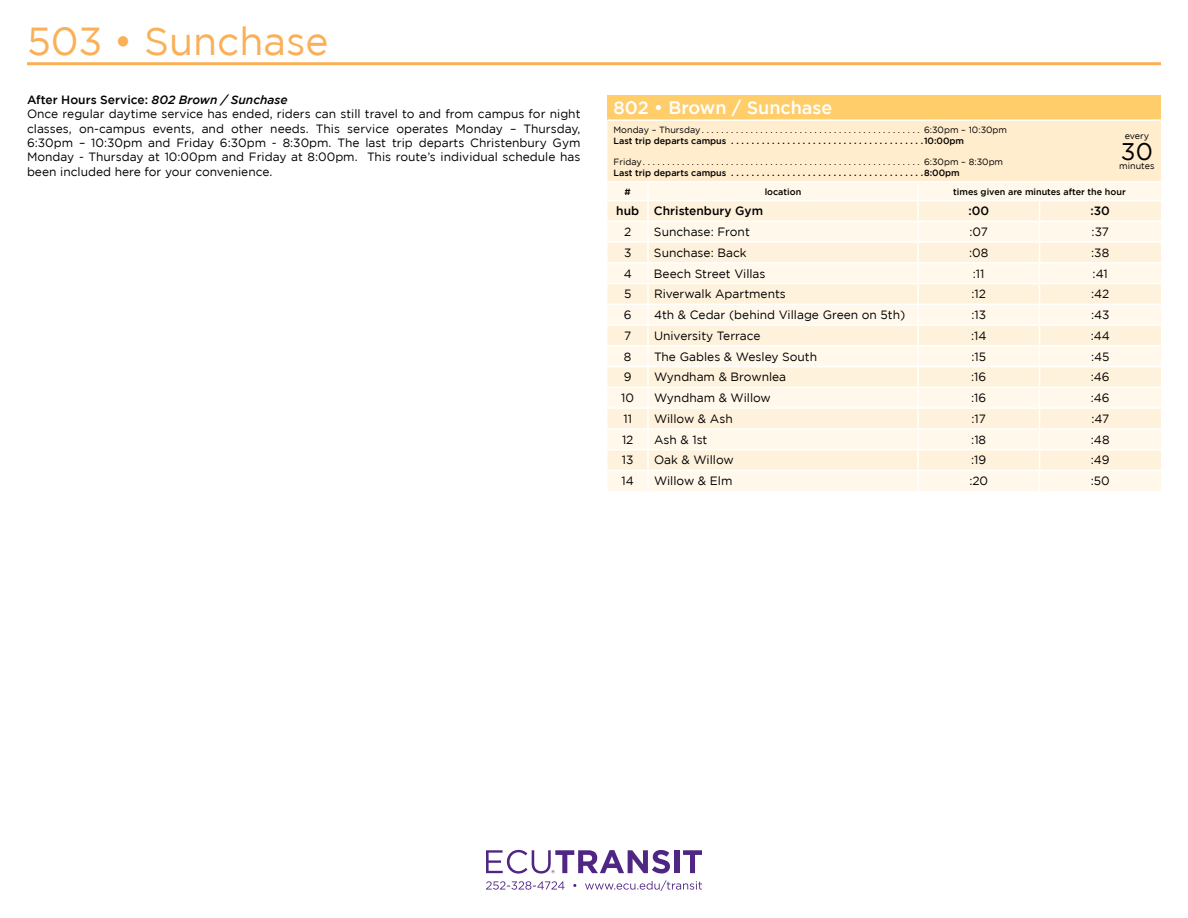
<style>
.page{position:relative;width:1188px;height:918px;background:#fff}
.page>*{position:absolute;margin:0;border:0;box-sizing:border-box;transform-origin:0 0}
.t1{font:39px "Gotham";color:#fbb057}
.t2{font:24px "Gotham";color:#000}
.t3{font:500 18px "Gotham";color:#fff}
.t4{font:12px/14.4px "Gotham";color:#000}
.t5{font:500 12px "Gotham";color:#000}
.t6{font:500 9px "Gotham";color:#000}
.t7{font:9px "Gotham";color:#000}
.s1{font-weight:500}
.s2{font-weight:500;font-style:italic}
</style>
<div class="page">
<div style="left:675px;top:850px;width:5px;height:23px;background:#4f2683"></div>
<svg style="left:683px;top:850px;width:19px;height:23px"></svg>
<svg style="left:486px;top:850px;width:184px;height:24px"></svg>
<svg style="left:486px;top:880px;width:216px;height:11px"></svg>
<div style="left:608px;top:95px;width:553px;height:25px;background:#ffce6b"></div>
<hr style="left:608px;top:119px;width:40px;height:2px;background:#fff">
<hr style="left:648px;top:119px;width:270px;height:2px;background:#fff">
<hr style="left:918px;top:119px;width:122px;height:2px;background:#fff">
<hr style="left:1040px;top:119px;width:40px;height:2px;background:#fff">
<hr style="left:1080px;top:119px;width:81px;height:2px;background:#fff">
<svg style="left:608px;top:120px;width:553px;height:371px"></svg>
<hr style="left:27px;top:62px;width:1134px;height:3px;background:#fbb057">
<h1 class="t1" style="left:27px;top:20px;width:303px">503 • Sunchase</h1>
<p class="t4" style="left:27px;top:92px;width:555px"><span class="s1">After Hours Service:</span> <span class="s2">802 Brown / Sunchase<br></span>Once regular daytime service has ended, riders can still travel to and from campus for night classes, on-campus events, and other needs. This service operates Monday – Thursday, 6:30pm – 10:30pm and Friday 6:30pm - 8:30pm. The last trip departs Christenbury Gym Monday - Thursday at 10:00pm and Friday at 8:00pm. This route’s individual schedule has been included here for your convenience.</p>
<h3 class="t3" style="left:614px;top:98px;width:220px">802 • Brown / Sunchase</h3>
<p class="t7" style="left:614px;top:125px;width:91px">Monday – Thursday..............................................</p>
<p class="t7" style="left:924px;top:125px;width:85px">6:30pm – 10:30pm</p>
<p class="t6" style="left:614px;top:135px;width:352px">Last trip departs campus . . . . . . . . . . . . . . . . . . . . . . . . . . . . . . . . . . . . . 10:00pm</p>
<p class="t7" style="left:614px;top:157px;width:32px">Friday..........................................................</p>
<p class="t7" style="left:924px;top:157px;width:81px">6:30pm – 8:30pm</p>
<p class="t6" style="left:614px;top:168px;width:348px">Last trip departs campus . . . . . . . . . . . . . . . . . . . . . . . . . . . . . . . . . . . . . 8:00pm</p>
<p class="t7" style="left:1125px;top:131px;width:26px">every</p>
<h2 class="t2" style="left:1121px;top:139px;width:33px">30</h2>
<p class="t7" style="left:1119px;top:161px;width:37px">minutes</p>
<p class="t6" style="left:625px;top:186px;width:8px">#</p>
<p class="t6" style="left:765px;top:186px;width:38px">location</p>
<p class="t6" style="left:953px;top:186px;width:174px">times given are minutes after the hour</p>
<p class="t5" style="left:616px;top:204px;width:148px">hub Christenbury Gym</p>
<p class="t5" style="left:968px;top:204px;width:22px">:00</p>
<p class="t5" style="left:1091px;top:204px;width:21px">:30</p>
<p class="t4" style="left:624px;top:224px;width:9px">2</p>
<p class="t4" style="left:654px;top:224px;width:97px">Sunchase: Front</p>
<p class="t4" style="left:970px;top:224px;width:20px">:07</p>
<p class="t4" style="left:1092px;top:224px;width:19px">:37</p>
<p class="t4" style="left:624px;top:245px;width:9px">3</p>
<p class="t4" style="left:654px;top:245px;width:94px">Sunchase: Back</p>
<p class="t4" style="left:969px;top:245px;width:21px">:08</p>
<p class="t4" style="left:1091px;top:245px;width:19px">:38</p>
<p class="t4" style="left:624px;top:266px;width:10px">4</p>
<p class="t4" style="left:654px;top:266px;width:113px">Beech Street Villas</p>
<p class="t4" style="left:973px;top:266px;width:13px">:11</p>
<p class="t4" style="left:1093px;top:266px;width:17px">:41</p>
<p class="t4" style="left:624px;top:287px;width:9px">5</p>
<p class="t4" style="left:654px;top:287px;width:133px">Riverwalk Apartments</p>
<p class="t4" style="left:971px;top:287px;width:16px">:12</p>
<p class="t4" style="left:1091px;top:287px;width:20px">:42</p>
<p class="t4" style="left:624px;top:307px;width:9px">6</p>
<p class="t4" style="left:654px;top:307px;width:253px">4th &amp; Cedar (behind Village Green on 5th)</p>
<p class="t4" style="left:971px;top:307px;width:16px">:13</p>
<p class="t4" style="left:1091px;top:307px;width:20px">:43</p>
<p class="t4" style="left:624px;top:328px;width:9px">7</p>
<p class="t4" style="left:654px;top:328px;width:108px">University Terrace</p>
<p class="t4" style="left:971px;top:328px;width:17px">:14</p>
<p class="t4" style="left:1091px;top:328px;width:21px">:44</p>
<p class="t4" style="left:624px;top:349px;width:9px">8</p>
<p class="t4" style="left:654px;top:349px;width:165px">The Gables &amp; Wesley South</p>
<p class="t4" style="left:971px;top:349px;width:16px">:15</p>
<p class="t4" style="left:1091px;top:349px;width:20px">:45</p>
<p class="t4" style="left:624px;top:370px;width:9px">9</p>
<p class="t4" style="left:654px;top:370px;width:134px">Wyndham &amp; Brownlea</p>
<p class="t4" style="left:971px;top:370px;width:17px">:16</p>
<p class="t4" style="left:1091px;top:370px;width:20px">:46</p>
<p class="t4" style="left:621px;top:390px;width:14px">10</p>
<p class="t4" style="left:654px;top:390px;width:118px">Wyndham &amp; Willow</p>
<p class="t4" style="left:971px;top:390px;width:17px">:16</p>
<p class="t4" style="left:1091px;top:390px;width:20px">:46</p>
<p class="t4" style="left:623px;top:411px;width:10px">11</p>
<p class="t4" style="left:654px;top:411px;width:80px">Willow &amp; Ash</p>
<p class="t4" style="left:972px;top:411px;width:16px">:17</p>
<p class="t4" style="left:1091px;top:411px;width:19px">:47</p>
<p class="t4" style="left:622px;top:432px;width:13px">12</p>
<p class="t4" style="left:654px;top:432px;width:55px">Ash &amp; 1st</p>
<p class="t4" style="left:971px;top:432px;width:16px">:18</p>
<p class="t4" style="left:1091px;top:432px;width:20px">:48</p>
<p class="t4" style="left:622px;top:453px;width:13px">13</p>
<p class="t4" style="left:654px;top:453px;width:81px">Oak &amp; Willow</p>
<p class="t4" style="left:971px;top:453px;width:17px">:19</p>
<p class="t4" style="left:1091px;top:453px;width:20px">:49</p>
<p class="t4" style="left:622px;top:474px;width:14px">14</p>
<p class="t4" style="left:654px;top:474px;width:80px">Willow &amp; Elm</p>
<p class="t4" style="left:969px;top:474px;width:20px">:20</p>
<p class="t4" style="left:1091px;top:474px;width:20px">:50</p>
</div>
